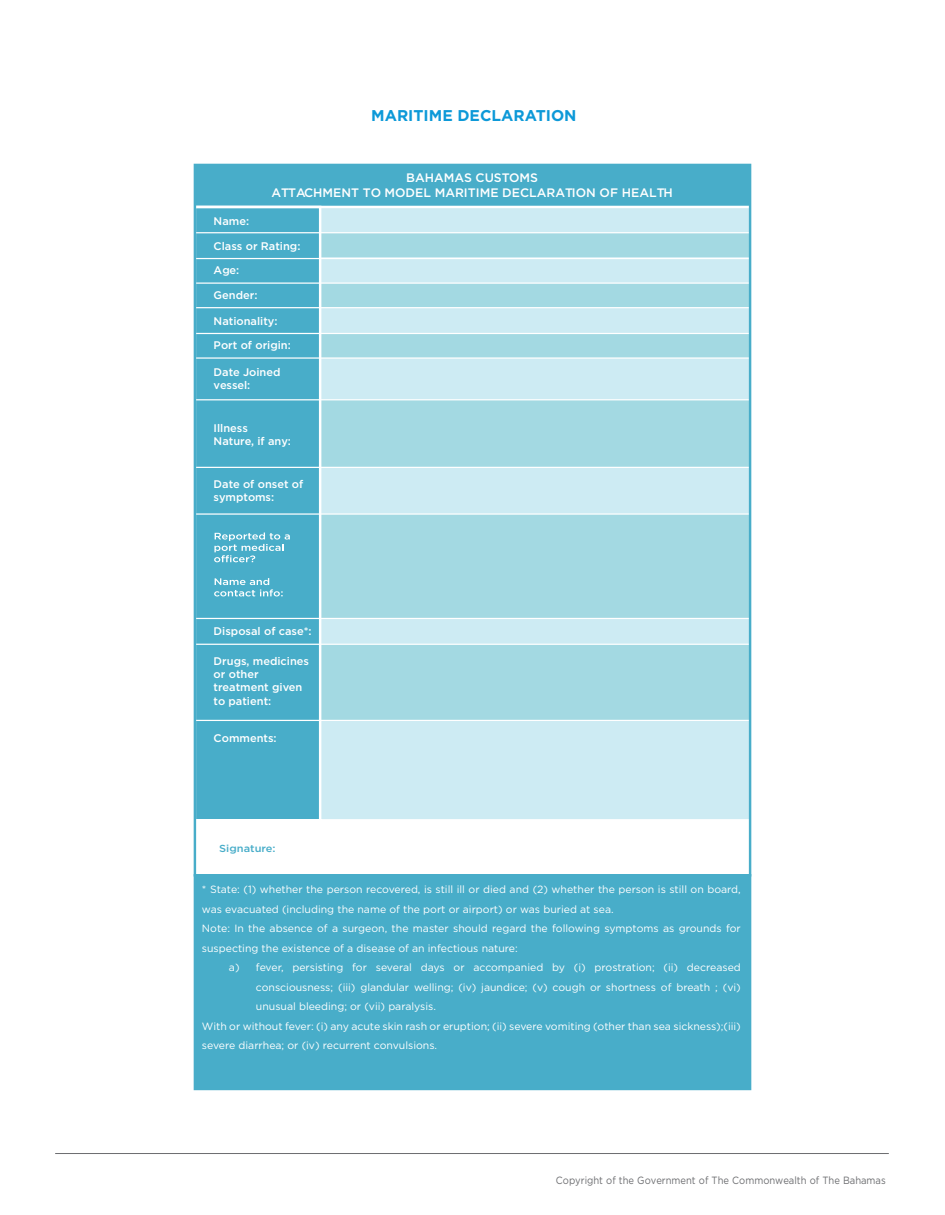
<style>
.page{position:relative;width:945px;height:1215px;background:#fff}
.page>*{position:absolute;margin:0;border:0;box-sizing:border-box;transform-origin:0 0}
.t1{font:700 15.6px "Gotham";color:#0d99d8}
.t2{font:500 12.3px/14.7px "Gotham";color:#fff;text-align:center}
.t3{font:500 11.1px/13.2px "Gotham";color:#fff}
.t4{font:10.5px/19.5px "Gotham";color:#fff}
.t5{font:10.5px "Gotham";color:#6c6d70;scale:.9 1}
.t6{font:500 10.2px "Gotham";color:#48adc9;scale:1.08 1}
</style>
<div class="page">
<hr style="left:55px;top:1153px;width:834px;height:1px;background:#6c6d70">
<div style="left:194px;top:874px;width:557px;height:216px;background:#48adc9"></div>
<div style="left:195px;top:165px;width:555px;height:42px;background:#48adc9"></div>
<svg style="left:193px;top:204px;width:559px;height:619px;background:#a2d7e3"></svg>
<svg style="left:214px;top:533px;width:76px;height:29px;background:#6dbdd3"></svg>
<svg style="left:214px;top:578px;width:69px;height:18px"></svg>
<h1 class="t1" style="left:371px;top:105px;width:207px">MARITIME DECLARATION</h1>
<p class="t2" style="left:272px;top:170px;width:403px">BAHAMAS CUSTOMS<br>ATTACHMENT TO MODEL MARITIME DECLARATION OF HEALTH</p>
<p class="t3" style="left:214px;top:214px;width:37px">Name:</p>
<p class="t3" style="left:214px;top:239px;width:88px">Class or Rating:</p>
<p class="t3" style="left:214px;top:264px;width:27px">Age:</p>
<p class="t3" style="left:214px;top:288px;width:45px">Gender:</p>
<p class="t3" style="left:214px;top:314px;width:66px">Nationality:</p>
<p class="t3" style="left:214px;top:339px;width:79px">Port of origin:</p>
<p class="t3" style="left:214px;top:366px;width:68px">Date Joined vessel:</p>
<p class="t3" style="left:214px;top:421px;width:79px">Illness<br>Nature, if any:</p>
<p class="t3" style="left:214px;top:477px;width:91px">Date of onset of symptoms:</p>
<p class="t3" style="left:214px;top:625px;width:99px">Disposal of case*:</p>
<p class="t3" style="left:214px;top:654px;width:97px">Drugs, medicines or other treatment given to patient:</p>
<p class="t3" style="left:214px;top:732px;width:65px">Comments:</p>
<p class="t6" style="left:219px;top:841px;width:54px">Signature:</p>
<p class="t4" style="left:202px;top:879px;width:540px">* State: (1) whether the person recovered, is still ill or died and (2) whether the person is still on board, was evacuated (including the name of the port or airport) or was buried at sea.<br>Note: In the absence of a surgeon, the master should regard the following symptoms as grounds for suspecting the existence of a disease of an infectious nature:</p>
<p class="t4" style="left:229px;top:957px;width:513px">a) fever, persisting for several days or accompanied by (i) prostration; (ii) decreased</p>
<p class="t4" style="left:256px;top:977px;width:486px">consciousness; (iii) glandular welling; (iv) jaundice; (v) cough or shortness of breath ; (vi)</p>
<p class="t4" style="left:256px;top:996px;width:182px">unusual bleeding; or (vii) paralysis.</p>
<p class="t4" style="left:202px;top:1016px;width:540px">With or without fever: (i) any acute skin rash or eruption; (ii) severe vomiting (other than sea sickness);(iii)</p>
<p class="t4" style="left:202px;top:1035px;width:237px">severe diarrhea; or (iv) recurrent convulsions.</p>
<p class="t5" style="left:556px;top:1173px;width:368px">Copyright of the Government of The Commonwealth of The Bahamas</p>
</div>
